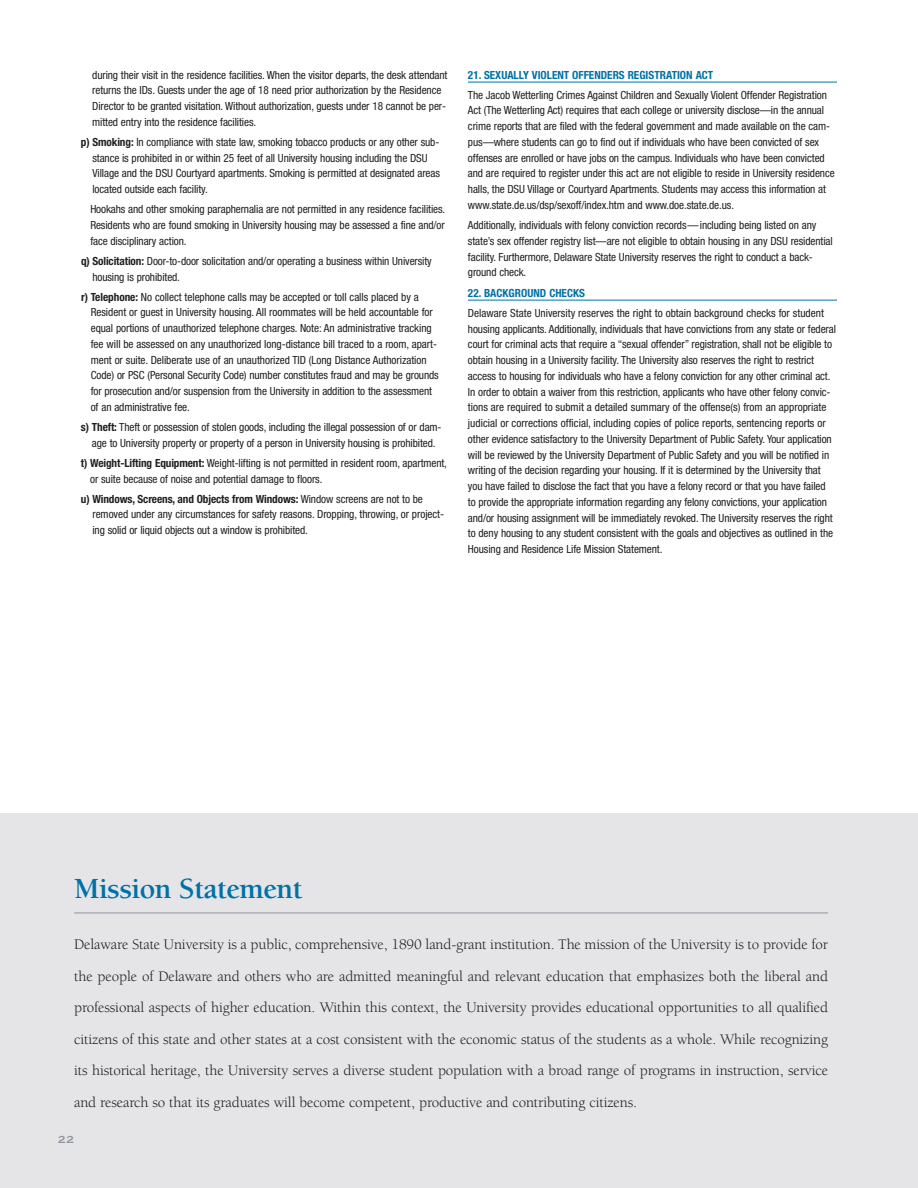
<style>
.page{position:relative;width:918px;height:1188px;background:#fff}
.page>*{position:absolute;margin:0;border:0;box-sizing:border-box;transform-origin:0 0}
.t1{font:700 30px "Berkeley";letter-spacing:-.02em;color:#0071a7}
.t2{font:15px/31.5px "Berkeley";letter-spacing:-.01em;color:#231f20;text-align:justify}
.t3{font:13.5px "Copperplate Thirty One BC";color:#8f959d}
.t4{font:condensed 11.25px/15.8px "Helvetica Neue";letter-spacing:-.01em;color:#231f20}
.t5{font:700 condensed 11.25px "Helvetica Neue";color:#0071a7}
.s1{font-weight:700}
</style>
<div class="page">
<hr style="left:468px;top:82px;width:369px;height:1px;background:#0071a7">
<hr style="left:468px;top:300px;width:369px;height:1px;background:#0071a7">
<div style="left:0;top:813px;width:918px;height:375px;background:#e5e5e7"></div>
<hr style="left:74px;top:913px;width:754px;height:1px;background:#8f959d">
<p class="t4" style="left:92px;top:68px;width:357px">during their visit in the residence facilities. When the visitor departs, the desk attendant returns the IDs. Guests under the age of 18 need prior authorization by the Residence Director to be granted visitation. Without authorization, guests under 18 cannot be per&shy;mitted entry into the residence facilities.</p>
<p class="t4" style="left:92px;top:135px;width:349px;text-indent:-11px"><span class="s1">p) Smoking:</span> In compliance with state law, smoking tobacco products or any other sub&shy;stance is prohibited in or within 25 feet of all University housing including the DSU Village and the DSU Courtyard apartments. Smoking is permitted at designated areas located outside each facility.</p>
<p class="t4" style="left:90px;top:202px;width:356px;text-align:justify">Hookahs and other smoking paraphernalia are not permitted in any residence facilities.<br>Residents who are found smoking in University housing may be assessed a fine and/or face disciplinary action.</p>
<p class="t4" style="left:92px;top:254px;width:341px;text-indent:-11px"><span class="s1">q) Solicitation:</span> Door-to-door solicitation and/or operating a business within University housing is prohibited.</p>
<p class="t4" style="left:91px;top:290px;width:350px;text-indent:-10px"><span class="s1">r) Telephone:</span> No collect telephone calls may be accepted or toll calls placed by a Resident or guest in University housing. All roommates will be held accountable for equal portions of unauthorized telephone charges. Note: An administrative tracking fee will be assessed on any unauthorized long-distance bill traced to a room, apart&shy;ment or suite. Deliberate use of an unauthorized TID (Long Distance Authorization Code) or PSC (Personal Security Code) number constitutes fraud and may be grounds for prosecution and/or suspension from the University in addition to the assessment of an administrative fee.</p>
<p class="t4" style="left:81px;top:420px;width:362px;text-align:center"><span class="s1">s) Theft:</span> Theft or possession of stolen goods, including the illegal possession of or dam&shy;age to University property or property of a person in University housing is prohibited.</p>
<p class="t4" style="left:90px;top:456px;width:358px;text-indent:-9px"><span class="s1">t) Weight-Lifting Equipment:</span> Weight-lifting is not permitted in resident room, apartment, or suite because of noise and potential damage to floors.</p>
<p class="t4" style="left:92px;top:492px;width:353px;text-indent:-11px"><span class="s1">u) Windows, Screens, and Objects from Windows:</span> Window screens are not to be removed under any circumstances for safety reasons. Dropping, throwing, or project&shy;ing solid or liquid objects out a window is prohibited.</p>
<p class="t5" style="left:468px;top:71px;width:247px">21. SEXUALLY VIOLENT OFFENDERS REGISTRATION ACT</p>
<p class="t4" style="left:468px;top:88px;width:368px">The Jacob Wetterling Crimes Against Children and Sexually Violent Offender Registration Act (The Wetterling Act) requires that each college or university disclose—in the annual crime reports that are filed with the federal government and made available on the cam&shy;pus—where students can go to find out if individuals who have been convicted of sex offenses are enrolled or have jobs on the campus. Individuals who have been convicted and are required to register under this act are not eligible to reside in University residence halls, the DSU Village or Courtyard Apartments. Students may access this information at www.state.de.us/dsp/sexoff/index.htm and www.doe.state.de.us.</p>
<p class="t4" style="left:468px;top:218px;width:366px">Additionally, individuals with felony conviction records—including being listed on any state’s sex offender registry list—are not eligible to obtain housing in any DSU residential facility. Furthermore, Delaware State University reserves the right to conduct a back&shy;ground check.</p>
<p class="t5" style="left:468px;top:289px;width:118px">22. BACKGROUND CHECKS</p>
<p class="t4" style="left:468px;top:306px;width:370px">Delaware State University reserves the right to obtain background checks for student housing applicants. Additionally, individuals that have convictions from any state or federal court for criminal acts that require a “sexual offender” registration, shall not be eligible to obtain housing in a University facility. The University also reserves the right to restrict access to housing for individuals who have a felony conviction for any other criminal act.<br>In order to obtain a waiver from this restriction, applicants who have other felony convic&shy;tions are required to submit a detailed summary of the offense(s) from an appropriate judicial or corrections official, including copies of police reports, sentencing reports or other evidence satisfactory to the University Department of Public Safety. Your application will be reviewed by the University Department of Public Safety and you will be notified in writing of the decision regarding your housing. If it is determined by the University that you have failed to disclose the fact that you have a felony record or that you have failed to provide the appropriate information regarding any felony convictions, your application and/or housing assignment will be immediately revoked. The University reserves the right to deny housing to any student consistent with the goals and objectives as outlined in the Housing and Residence Life Mission Statement.</p>
<h1 class="t1" style="left:74px;top:877px;width:230px">Mission Statement</h1>
<p class="t2" style="left:74px;top:930px;width:755px">Delaware State University is a public, comprehensive, 1890 land-grant institution. The mission of the University is to provide for the people of Delaware and others who are admitted meaningful and relevant education that emphasizes both the liberal and professional aspects of higher education. Within this context, the University provides educational opportunities to all qualified citizens of this state and other states at a cost consistent with the economic status of the students as a whole. While recognizing its historical heritage, the University serves a diverse student population with a broad range of programs in instruction, service and research so that its graduates will become competent, productive and contributing citizens.</p>
<p class="t3" style="left:60px;top:1129px;width:10px">#</p>
<p class="t3" style="left:58px;top:1131px;width:18px">22</p>
</div>
